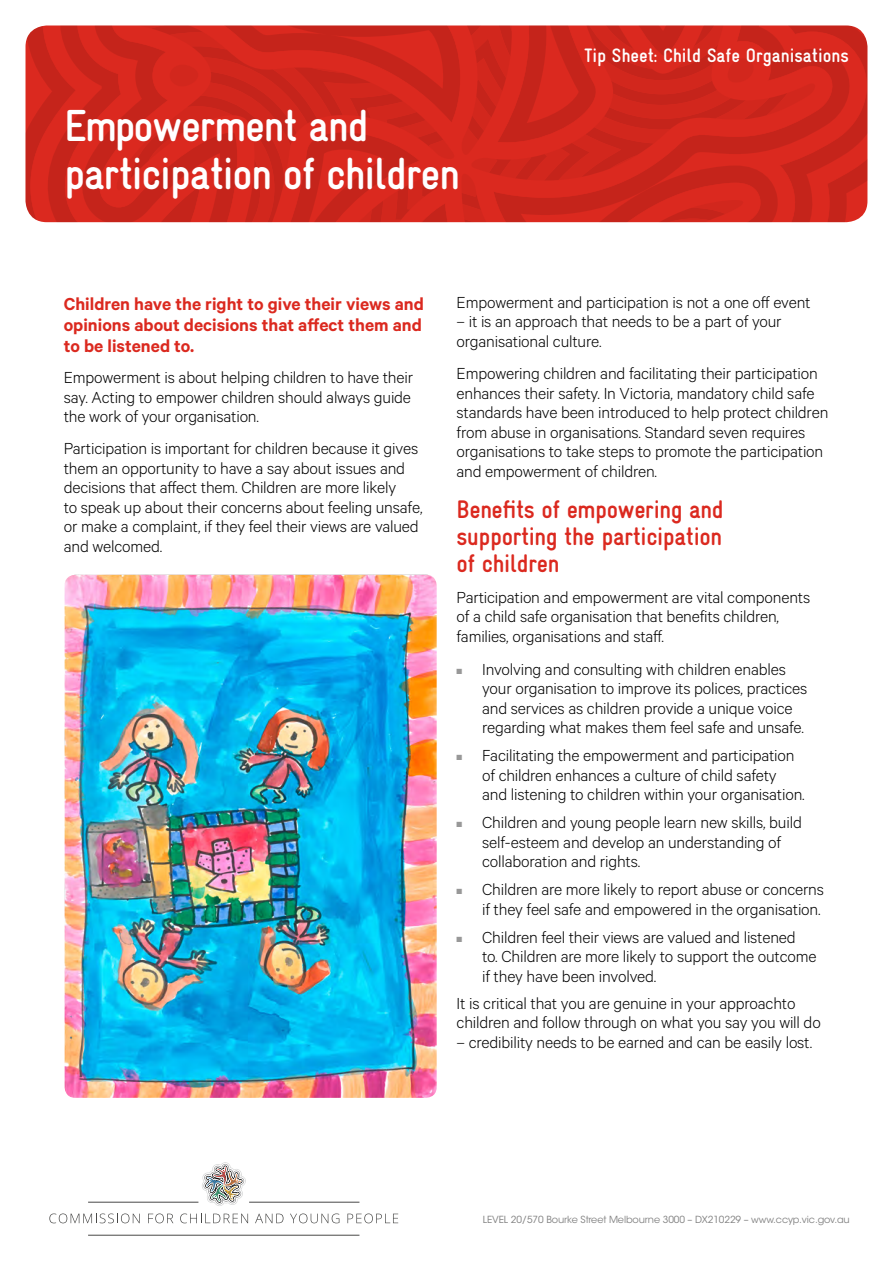
<style>
.page{position:relative;width:893px;height:1263px;background:#fff}
.page>*{position:absolute;margin:0;border:0;box-sizing:border-box;transform-origin:0 0}
.t1{font:700 45px/48px "Gravur Condensed";letter-spacing:-.025em;color:#fff}
.t2{font:700 25.5px/27px "Gravur Condensed";letter-spacing:-.015em;color:#db291f;text-align:justify}
.t3{font:600 19.5px/21px "Calibre";color:#db291f;text-align:justify}
.t4{font:700 19.5px "Gravur Condensed";color:#fff}
.t5{font:300 18px/19.5px "Calibre";letter-spacing:-.01em;color:#000}
.t6{font:9.75px "ITC Avant Garde Std";letter-spacing:-.01em;color:#818181}
.s1{color:#989898}
</style>
<div class="page">
<svg style="left:26px;top:26px;width:18px;height:196px;fill:#db291f"></svg>
<svg style="left:44px;top:26px;width:18px;height:196px;fill:#c6251c"></svg>
<svg style="left:62px;top:26px;width:805px;height:196px;fill:#db291f"></svg>
<svg style="left:80px;top:26px;width:773px;height:196px;fill:#c8251c"></svg>
<svg style="left:97px;top:26px;width:737px;height:196px"></svg>
<svg style="left:114px;top:26px;width:704px;height:196px"></svg>
<svg style="left:202px;top:1162px;width:44px;height:44px"></svg>
<svg style="left:49px;top:1213px;width:91px;height:10px"></svg>
<svg style="left:148px;top:1213px;width:25px;height:10px"></svg>
<svg style="left:180px;top:1213px;width:68px;height:10px"></svg>
<svg style="left:255px;top:1213px;width:28px;height:10px"></svg>
<svg style="left:290px;top:1213px;width:49px;height:10px"></svg>
<svg style="left:347px;top:1213px;width:51px;height:10px"></svg>
<hr style="left:88px;top:1202px;width:110px;height:1px;background:#484847">
<hr style="left:249px;top:1202px;width:110px;height:1px;background:#484847">
<hr style="left:88px;top:1235px;width:271px;height:1px;background:#484847">
<img style="left:65px;top:575px;width:372px;height:523px">
<h1 class="t1" style="left:64px;top:102px;width:397px">Empowerment and participation of children</h1>
<p class="t4" style="left:584px;top:45px;width:266px">Tip Sheet: Child Safe Organisations</p>
<p class="t3" style="left:64px;top:293px;width:361px">Children have the right to give their views and opinions about decisions that affect them and to be listened to.</p>
<p class="t5" style="left:64px;top:367px;width:351px;text-align:justify">Empowerment is about helping children to have their say. Acting to empower children should always guide the work of your organisation.</p>
<p class="t5" style="left:64px;top:438px;width:360px">Participation is important for children because it gives them an opportunity to have a say about issues and decisions that affect them. Children are more likely<br>to speak up about their concerns about feeling unsafe, or make a complaint, if they feel their views are valued and welcomed.</p>
<p class="t5" style="left:457px;top:292px;width:355px">Empowerment and participation is not a one off event</p>
<p class="t5" style="left:457px;top:311px;width:327px">– it is an approach that needs to be a part of your organisational culture.</p>
<p class="t5" style="left:457px;top:363px;width:373px">Empowering children and facilitating their participation enhances their safety. In Victoria, mandatory child safe standards have been introduced to help protect children from abuse in organisations. Standard seven requires organisations to take steps to promote the participation and empowerment of children.</p>
<h2 class="t2" style="left:457px;top:496px;width:269px">Benefits of empowering and supporting the participation of children</h2>
<p class="t5" style="left:457px;top:586px;width:355px">Participation and empowerment are vital components of a child safe organisation that benefits children, families, organisations and staff.</p>
<p class="t5" style="left:482px;top:658px;width:327px;text-indent:-26px"><span class="s1">■</span> Involving and consulting with children enables your organisation to improve its polices, practices and services as children provide a unique voice regarding what makes them feel safe and unsafe.</p>
<p class="t5" style="left:482px;top:745px;width:324px;text-indent:-26px"><span class="s1">■</span> Facilitating the empowerment and participation of children enhances a culture of child safety and listening to children within your organisation.</p>
<p class="t5" style="left:482px;top:812px;width:321px;text-indent:-26px"><span class="s1">■</span> Children and young people learn new skills, build self-esteem and develop an understanding of collaboration and rights.</p>
<p class="t5" style="left:457px;top:879px;width:369px;text-align:right"><span class="s1">■</span> Children are more likely to report abuse or concerns if they feel safe and empowered in the organisation.</p>
<p class="t5" style="left:482px;top:926px;width:336px;text-indent:-26px"><span class="s1">■</span> Children feel their views are valued and listened<br>to. Children are more likely to support the outcome if they have been involved.</p>
<p class="t5" style="left:457px;top:993px;width:366px">It is critical that you are genuine in your approachto children and follow through on what you say you will do</p>
<p class="t5" style="left:457px;top:1032px;width:357px">– credibility needs to be earned and can be easily lost.</p>
<p class="t6" style="left:483px;top:1214px;width:369px">LEVEL 20/570 Bourke Street Melbourne 3000 – DX210229 – www.ccyp.vic.gov.au</p>
</div>
